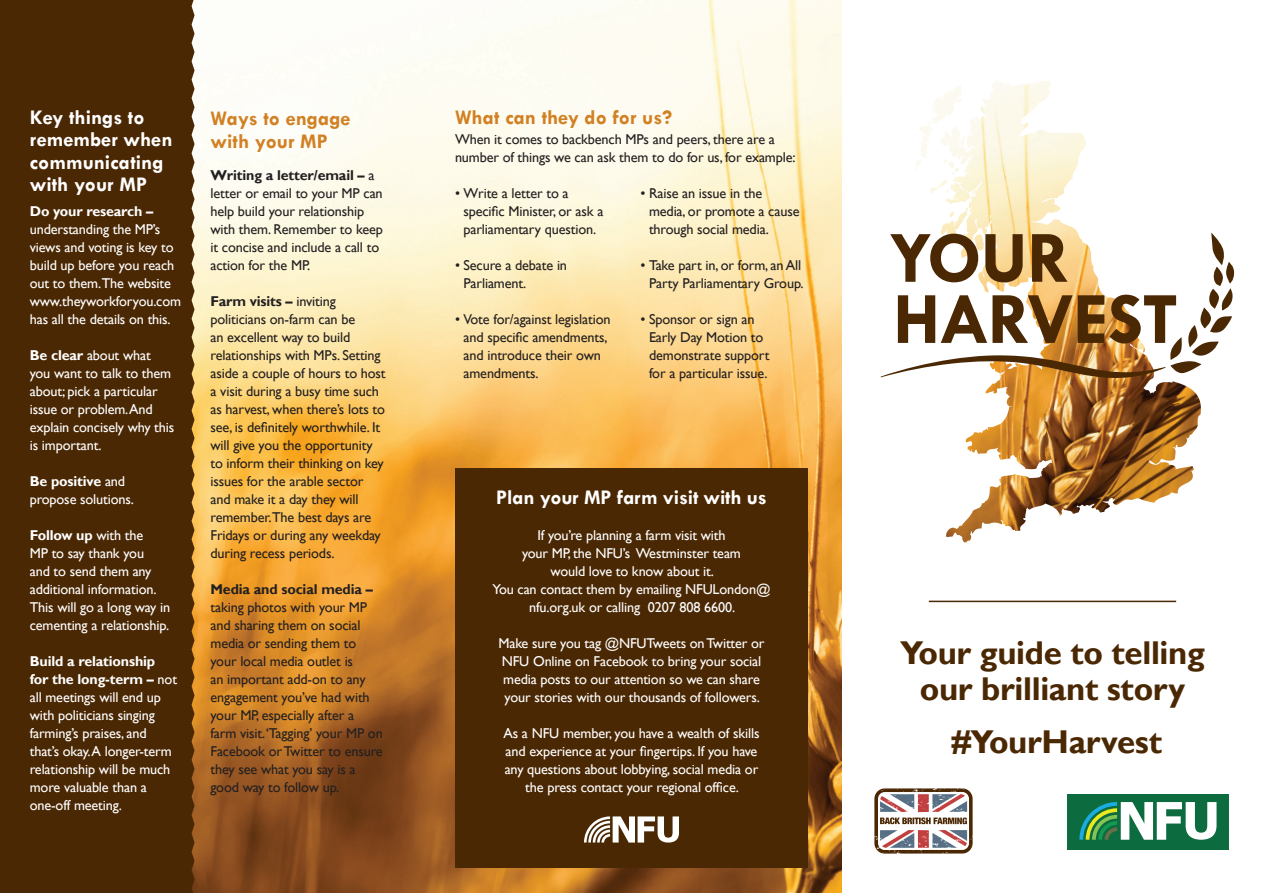
<style>
.page{position:relative;width:1263px;height:893px;background:#fff}
.page>*{position:absolute;margin:0;border:0;box-sizing:border-box;transform-origin:0 0}
.t1{font:700 33px/36px "Gill Sans";letter-spacing:-.01em;color:#4b2804;text-align:center}
.t2{font:700 21px/22.5px "Tw Cen";color:#fff}
.t3{font:700 21px/22.5px "Tw Cen";color:#d18123}
.t4{font:14.25px/18px "Gill Sans";letter-spacing:-.01em;color:#231f20}
.t5{font:14.25px/18px "Gill Sans";letter-spacing:-.01em;color:#fff}
.t6{font:700 14.25px "Gill Sans";letter-spacing:-.01em;color:#231f20}
.t7{font:700 14.25px "Gill Sans";letter-spacing:-.01em;color:#fff}
.s1{font-weight:700}
</style>
<div class="page">
<img style="left:195px;top:0;width:647px;height:893px">
<div style="left:455px;top:468px;width:353px;height:399px;background:#4b2804"></div>
<div style="left:0;top:0;width:195px;height:893px;background:#4b2804"></div>
<svg style="left:914px;top:80px;width:287px;height:462px"></svg>
<img style="left:940px;top:87px;width:54px;height:117px">
<svg style="left:880px;top:233px;width:354px;height:145px"></svg>
<svg style="left:874px;top:788px;width:99px;height:66px"></svg>
<svg style="left:584px;top:816px;width:95px;height:26px"></svg>
<hr style="left:929px;top:601px;width:247px;height:1px;background:#4b2804">
<div style="left:1067px;top:794px;width:162px;height:55px;background:#0d6c3f"></div>
<svg style="left:1079px;top:802px;width:137px;height:38px"></svg>
<h2 class="t2" style="left:30px;top:105px;width:144px">Key things to remember when communicating with your MP</h2>
<p class="t7" style="left:30px;top:203px;width:125px">Do your research –</p>
<p class="t5" style="left:30px;top:220px;width:153px">understanding the MP’s views and voting is key to build up before you reach out to them.The website www.theyworkforyou.com has all the details on this.</p>
<p class="t5" style="left:30px;top:346px;width:146px"><span class="s1">Be clear</span> about what you want to talk to them about; pick a particular issue or problem.And explain concisely why this is important.</p>
<p class="t5" style="left:30px;top:472px;width:106px"><span class="s1">Be positive</span> and propose solutions.</p>
<p class="t5" style="left:30px;top:526px;width:142px"><span class="s1">Follow up</span> with the<br>MP to say thank you<br>and to send them any additional information.<br>This will go a long way in cementing a relationship.</p>
<p class="t5" style="left:30px;top:652px;width:149px"><span class="s1">Build a relationship for the long-term –</span> not all meetings will end up with politicians singing farming’s praises, and that’s okay.A longer-term relationship will be much more valuable than a one-off meeting.</p>
<h2 class="t3" style="left:210px;top:107px;width:142px">Ways to engage with your MP</h2>
<p class="t4" style="left:210px;top:166px;width:174px"><span class="s1">Writing a letter/email –</span> a letter or email to your MP can help build your relationship with them. Remember to keep it concise and include a call to action for the MP.</p>
<p class="t4" style="left:210px;top:292px;width:177px"><span class="s1">Farm visits –</span> inviting politicians on-farm can be<br>an excellent way to build relationships with MPs. Setting aside a couple of hours to host a visit during a busy time such as harvest, when there’s lots to see, is definitely worthwhile. It will give you the opportunity to inform their thinking on key issues for the arable sector and make it a day they will remember.The best days are<br>Fridays or during any weekday during recess periods.</p>
<p class="t6" style="left:210px;top:581px;width:164px">Media and social media –</p>
<p class="t4" style="left:210px;top:598px;width:174px">taking photos with your MP and sharing them on social media or sending them to your local media outlet is<br>an important add-on to any engagement you’ve had with your MP, especially after a farm visit.‘Tagging’ your MP on<br>Facebook or Twitter to ensure they see what you say is a good way to follow up.</p>
<h2 class="t3" style="left:455px;top:105px;width:219px">What can they do for us?</h2>
<p class="t4" style="left:455px;top:130px;width:342px">When it comes to backbench MPs and peers, there are a number of things we can ask them to do for us, for example:</p>
<p class="t4" style="left:463px;top:184px;width:141px;text-indent:-9px">• Write a letter to a specific Minister, or ask a parliamentary question.</p>
<p class="t4" style="left:463px;top:256px;width:105px;text-indent:-9px">• Secure a debate in<br>Parliament.</p>
<p class="t4" style="left:463px;top:310px;width:149px;text-indent:-9px">• Vote for/against legislation and specific amendments, and introduce their own amendments.</p>
<p class="t4" style="left:649px;top:184px;width:152px;text-indent:-9px">• Raise an issue in the media, or promote a cause through social media.</p>
<p class="t4" style="left:640px;top:256px;width:165px;text-align:center">• Take part in, or form, an All<br>Party Parliamentary Group.</p>
<p class="t4" style="left:649px;top:310px;width:122px;text-indent:-9px">• Sponsor or sign an<br>Early Day Motion to demonstrate support for a particular issue.</p>
<h2 class="t2" style="left:496px;top:486px;width:272px">Plan your MP farm visit with us</h2>
<p class="t5" style="left:493px;top:526px;width:279px;text-align:center">If you’re planning a farm visit with<br>your MP, the NFU’s Westminster team<br>would love to know about it.<br>You can contact them by emailing NFULondon@ nfu.org.uk or calling 0207 808 6600.</p>
<p class="t5" style="left:498px;top:634px;width:268px">Make sure you tag @NFUTweets on Twitter or NFU Online on Facebook to bring your social media posts to our attention so we can share your stories with our thousands of followers.</p>
<p class="t5" style="left:503px;top:724px;width:258px;text-align:center">As a NFU member, you have a wealth of skills and experience at your fingertips. If you have any questions about lobbying, social media or the press contact your regional office.</p>
<h1 class="t1" style="left:900px;top:636px;width:306px">Your guide to telling our brilliant story</h1>
<h1 class="t1" style="left:952px;top:725px;width:212px">#YourHarvest</h1>
</div>
